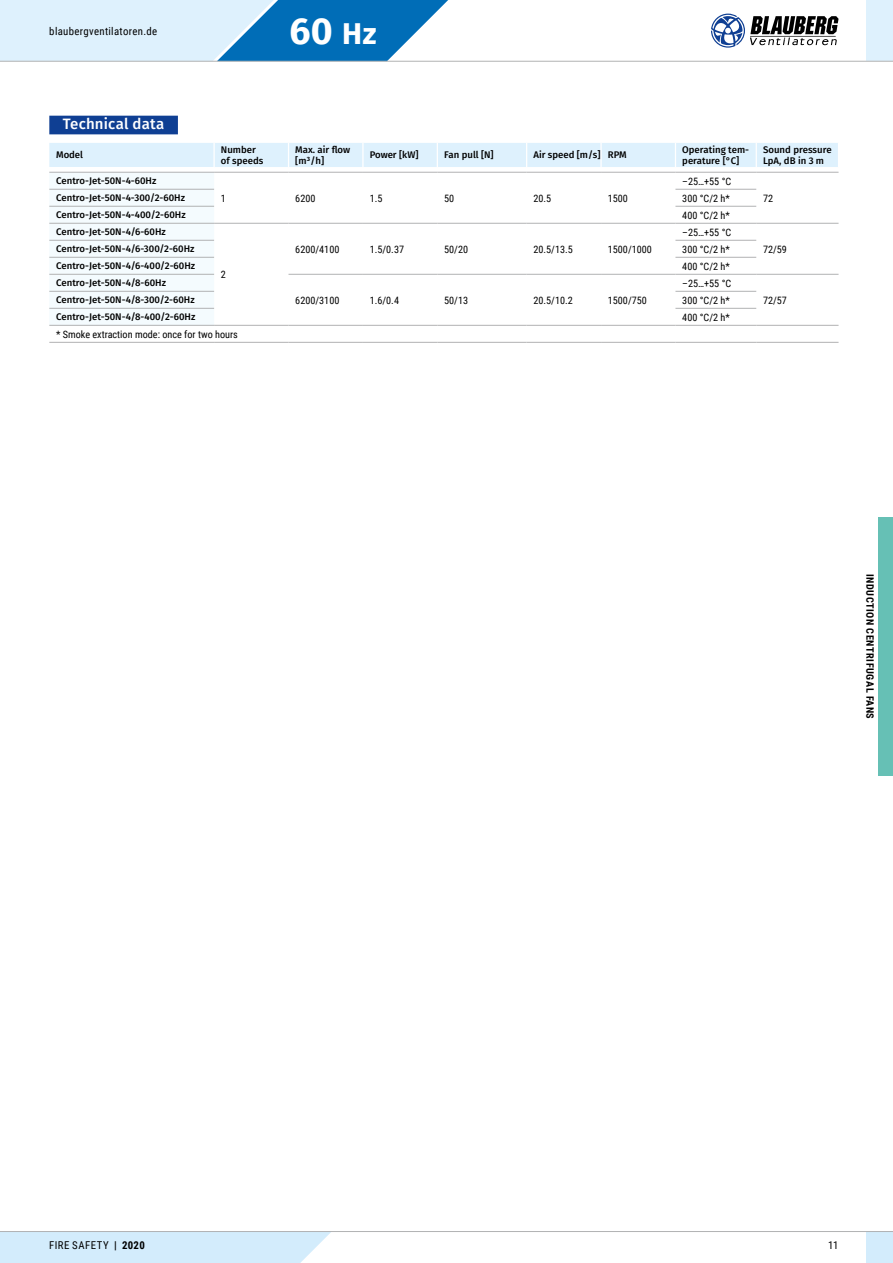
<style>
.page{position:relative;width:893px;height:1263px;background:#fff}
.page>*{position:absolute;margin:0;border:0;box-sizing:border-box;transform-origin:0 0}
.t1{font:700 37.5px "Fira Sans";color:#fff}
.t2{font:500 15px "Fira Sans";letter-spacing:.01em;color:#fff}
.t3{font:10.8px "Roboto Condensed";letter-spacing:.035em;color:#000}
.t4{font:10.2px "Roboto Condensed";color:#000}
.t5{font:700 10.2px "Roboto Condensed";letter-spacing:.055em;color:#000}
.t6{font:500 9.6px/10.8px "Fira Sans";color:#000}
.s1{font-size:30px}
.s2{font-weight:700}
</style>
<div class="page">
<div style="left:49px;top:116px;width:129px;height:18px;background:#0f3f93"></div>
<svg style="left:50px;top:341px;width:788px;height:1px"></svg>
<hr style="left:49px;top:342px;width:165px;height:1px;background:#b1b2b3">
<hr style="left:214px;top:342px;width:74px;height:1px;background:#b1b2b3">
<hr style="left:288px;top:342px;width:75px;height:1px;background:#b1b2b3">
<hr style="left:363px;top:342px;width:74px;height:1px;background:#b1b2b3">
<hr style="left:437px;top:342px;width:90px;height:1px;background:#b1b2b3">
<hr style="left:527px;top:342px;width:74px;height:1px;background:#b1b2b3">
<hr style="left:601px;top:342px;width:74px;height:1px;background:#b1b2b3">
<hr style="left:675px;top:342px;width:81px;height:1px;background:#b1b2b3">
<hr style="left:756px;top:342px;width:82px;height:1px;background:#b1b2b3">
<svg style="left:49px;top:143px;width:790px;height:182px"></svg>
<hr style="left:213px;top:143px;width:2px;height:24px;background:#fff">
<hr style="left:49px;top:325px;width:165px;height:1px;background:#b1b2b3">
<hr style="left:214px;top:325px;width:74px;height:1px;background:#b1b2b3">
<hr style="left:288px;top:325px;width:75px;height:1px;background:#b1b2b3">
<hr style="left:363px;top:325px;width:74px;height:1px;background:#b1b2b3">
<hr style="left:437px;top:325px;width:90px;height:1px;background:#b1b2b3">
<hr style="left:527px;top:325px;width:74px;height:1px;background:#b1b2b3">
<hr style="left:601px;top:325px;width:74px;height:1px;background:#b1b2b3">
<hr style="left:675px;top:325px;width:81px;height:1px;background:#b1b2b3">
<hr style="left:756px;top:325px;width:82px;height:1px;background:#b1b2b3">
<hr style="left:49px;top:172px;width:165px;height:1px;background:#b1b2b3">
<hr style="left:214px;top:172px;width:74px;height:1px;background:#b1b2b3">
<hr style="left:288px;top:172px;width:75px;height:1px;background:#b1b2b3">
<hr style="left:363px;top:172px;width:74px;height:1px;background:#b1b2b3">
<hr style="left:437px;top:172px;width:90px;height:1px;background:#b1b2b3">
<hr style="left:527px;top:172px;width:74px;height:1px;background:#b1b2b3">
<hr style="left:601px;top:172px;width:74px;height:1px;background:#b1b2b3">
<hr style="left:675px;top:172px;width:81px;height:1px;background:#b1b2b3">
<hr style="left:756px;top:172px;width:82px;height:1px;background:#b1b2b3">
<div style="left:866px;top:1231px;width:27px;height:32px;background:#d3ecfc"></div>
<div style="left:0;top:1232px;width:331px;height:31px;background:#d3ecfc"></div>
<hr style="left:0;top:1231px;width:893px;height:1px;background:#b1b2b3">
<div style="left:866px;top:0;width:27px;height:61px;background:#def1fd"></div>
<svg style="left:711px;top:14px;width:127px;height:34px"></svg>
<svg style="left:0;top:0;width:469px;height:61px;background:#91c2e3"></svg>
<hr style="left:0;top:61px;width:893px;height:1px;background:#b1b2b3">
<div style="left:878px;top:517px;width:15px;height:259px;background:#66c0b5"></div>
<p class="t3" style="left:49px;top:23px;width:109px">blaubergventilatoren.de</p>
<h1 class="t1" style="left:289px;top:5px;width:89px">60 <span class="s1">Hz</span></h1>
<h2 class="t2" style="left:63px;top:114px;width:103px">Technical data</h2>
<p class="t6" style="left:56px;top:150px;width:28px">Model</p>
<p class="t6" style="left:221px;top:145px;width:44px">Number of speeds</p>
<p class="t6" style="left:295px;top:145px;width:56px">Max. air flow [m³/h]</p>
<p class="t6" style="left:370px;top:150px;width:50px">Power [kW]</p>
<p class="t6" style="left:444px;top:150px;width:51px">Fan pull [N]</p>
<p class="t6" style="left:533px;top:150px;width:95px">Air speed [m/s] RPM</p>
<p class="t6" style="left:682px;top:145px;width:67px">Operating tem&shy;perature [°C]</p>
<p class="t6" style="left:763px;top:145px;width:70px">Sound pressure<br>LpA, dB in 3 m</p>
<p class="t6" style="left:56px;top:176px;width:102px">Centro-Jet-50N-4-60Hz</p>
<p class="t4" style="left:221px;top:191px;width:7px">1</p>
<p class="t4" style="left:295px;top:191px;width:22px">6200</p>
<p class="t4" style="left:370px;top:191px;width:14px">1.5</p>
<p class="t4" style="left:444px;top:191px;width:12px">50</p>
<p class="t4" style="left:533px;top:191px;width:19px">20.5</p>
<p class="t4" style="left:608px;top:191px;width:22px">1500</p>
<p class="t4" style="left:682px;top:174px;width:51px">–25…+55 °C</p>
<p class="t6" style="left:56px;top:193px;width:130px">Centro-Jet-50N-4-300/2-60Hz</p>
<p class="t4" style="left:682px;top:191px;width:49px">300 °C/2 h*</p>
<p class="t4" style="left:763px;top:191px;width:12px">72</p>
<p class="t6" style="left:56px;top:210px;width:131px">Centro-Jet-50N-4-400/2-60Hz</p>
<p class="t4" style="left:682px;top:208px;width:49px">400 °C/2 h*</p>
<p class="t6" style="left:56px;top:227px;width:111px">Centro-Jet-50N-4/6-60Hz</p>
<p class="t4" style="left:221px;top:267px;width:7px">2</p>
<p class="t4" style="left:682px;top:225px;width:51px">–25…+55 °C</p>
<p class="t6" style="left:56px;top:244px;width:140px">Centro-Jet-50N-4/6-300/2-60Hz</p>
<p class="t4" style="left:682px;top:242px;width:49px">300 °C/2 h*</p>
<p class="t4" style="left:763px;top:242px;width:25px">72/59</p>
<p class="t6" style="left:56px;top:261px;width:141px">Centro-Jet-50N-4/6-400/2-60Hz</p>
<p class="t4" style="left:682px;top:259px;width:49px">400 °C/2 h*</p>
<p class="t6" style="left:56px;top:278px;width:111px">Centro-Jet-50N-4/8-60Hz</p>
<p class="t4" style="left:295px;top:293px;width:46px">6200/3100</p>
<p class="t4" style="left:370px;top:293px;width:31px">1.6/0.4</p>
<p class="t4" style="left:444px;top:293px;width:25px">50/13</p>
<p class="t4" style="left:533px;top:293px;width:41px">20.5/10.2</p>
<p class="t4" style="left:608px;top:293px;width:41px">1500/750</p>
<p class="t4" style="left:295px;top:242px;width:46px">6200/4100</p>
<p class="t4" style="left:370px;top:242px;width:36px">1.5/0.37</p>
<p class="t4" style="left:444px;top:242px;width:25px">50/20</p>
<p class="t4" style="left:533px;top:242px;width:41px">20.5/13.5</p>
<p class="t4" style="left:608px;top:242px;width:46px">1500/1000</p>
<p class="t4" style="left:682px;top:276px;width:51px">–25…+55 °C</p>
<p class="t6" style="left:56px;top:295px;width:140px">Centro-Jet-50N-4/8-300/2-60Hz</p>
<p class="t4" style="left:682px;top:293px;width:49px">300 °C/2 h*</p>
<p class="t4" style="left:763px;top:293px;width:25px">72/57</p>
<p class="t6" style="left:56px;top:312px;width:141px">Centro-Jet-50N-4/8-400/2-60Hz</p>
<p class="t4" style="left:682px;top:310px;width:49px">400 °C/2 h*</p>
<p class="t4" style="left:56px;top:327px;width:183px">* Smoke extraction mode: once for two hours</p>
<p class="t5" style="left:877px;top:574px;width:147px;rotate:90deg">INDUCTION CENTRIFUGAL FANS</p>
<p class="t3" style="left:49px;top:1238px;width:97px">FIRE SAFETY <span class="s2">| 2020</span></p>
<p class="t3" style="left:828px;top:1238px;width:12px">11</p>
</div>
